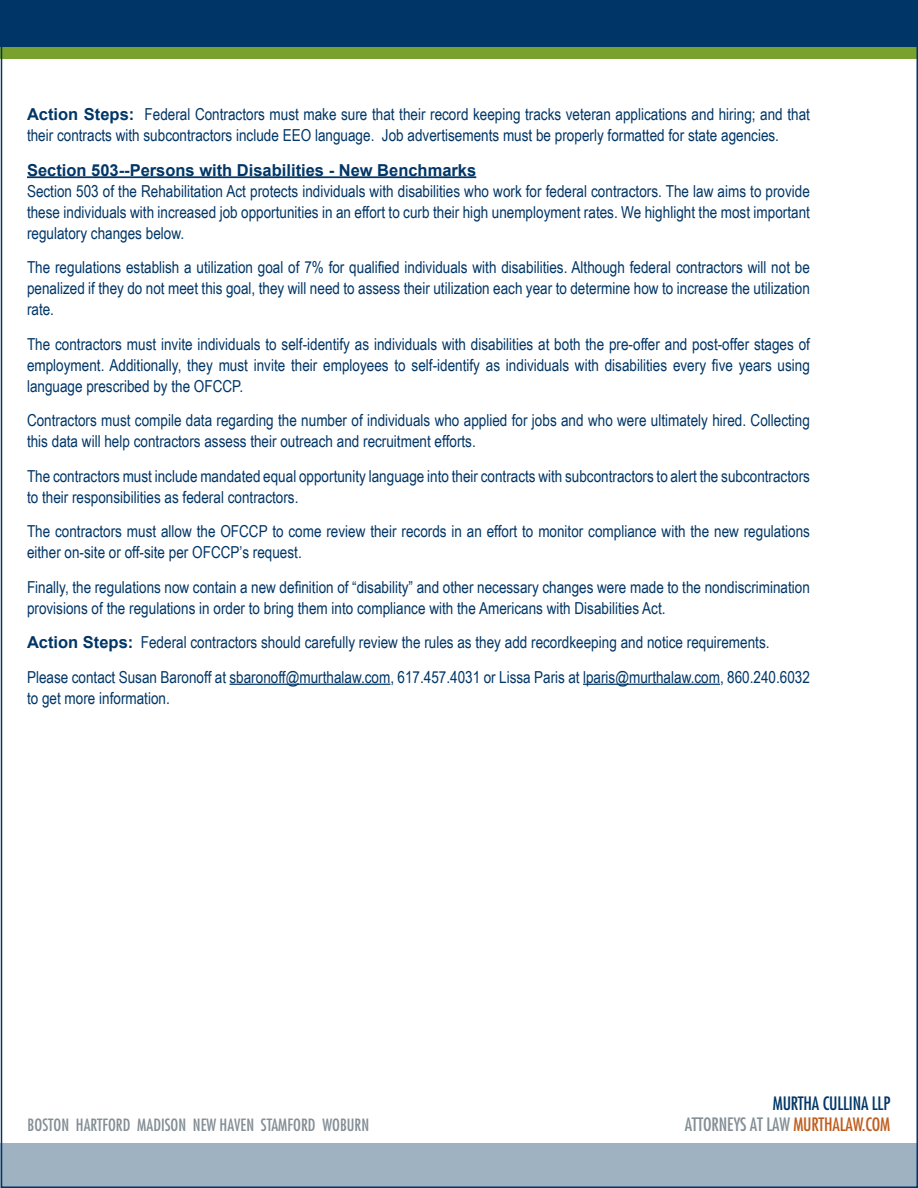
<style>
.page{position:relative;width:918px;height:1188px;background:#fff}
.page>*{position:absolute;margin:0;border:0;box-sizing:border-box;transform-origin:0 0}
.t1{font:500 condensed 18px "Futura LTCE";letter-spacing:-.01em;color:#838e95}
.t2{font:500 condensed 18px "Futura LTCE";letter-spacing:-.01em;color:#003667}
.Body_Copy{font:16.5px/21px "Arial Narrow";color:#003667}
.Body_Copy-2{font:700 16.5px "Arial";color:#003667}
.t3{font:500 condensed 16.5px "Futura LTCE";color:#838e95}
.s1{font-family:"Arial";font-weight:700}
.s2{color:#c05e1f}
</style>
<div class="page">
<div style="left:0;top:0;width:915px;height:47px;background:#003667"></div>
<div style="left:0;top:47px;width:918px;height:12px;background:#78a22d"></div>
<div style="left:0;top:1143px;width:918px;height:45px;background:#9fb2c2"></div>
<hr style="left:27px;top:176px;width:449px;height:2px;background:#003667">
<hr style="left:230px;top:684px;width:160px;height:1px;background:#003667">
<hr style="left:583px;top:684px;width:137px;height:1px;background:#003667">
<p class="Body_Copy" style="left:27px;top:103px;width:784px"><span class="s1">Action Steps:</span> Federal Contractors must make sure that their record keeping tracks veteran applications and hiring; and that their contracts with subcontractors include EEO language. Job advertisements must be properly formatted for state agencies.</p>
<p class="Body_Copy-2" style="left:27px;top:159px;width:451px">Section 503--Persons with Disabilities - New Benchmarks</p>
<p class="Body_Copy" style="left:27px;top:180px;width:784px;text-align:justify">Section 503 of the Rehabilitation Act protects individuals with disabilities who work for federal contractors. The law aims to provide these individuals with increased job opportunities in an effort to curb their high unemployment rates. We highlight the most important regulatory changes below.</p>
<p class="Body_Copy" style="left:27px;top:256px;width:784px;text-align:justify">The regulations establish a utilization goal of 7% for qualified individuals with disabilities. Although federal contractors will not be penalized if they do not meet this goal, they will need to assess their utilization each year to determine how to increase the utilization rate.</p>
<p class="Body_Copy" style="left:27px;top:333px;width:784px;text-align:justify">The contractors must invite individuals to self-identify as individuals with disabilities at both the pre-offer and post-offer stages of employment. Additionally, they must invite their employees to self-identify as individuals with disabilities every five years using language prescribed by the OFCCP.</p>
<p class="Body_Copy" style="left:27px;top:409px;width:784px">Contractors must compile data regarding the number of individuals who applied for jobs and who were ultimately hired. Collecting this data will help contractors assess their outreach and recruitment efforts.</p>
<p class="Body_Copy" style="left:27px;top:465px;width:784px">The contractors must include mandated equal opportunity language into their contracts with subcontractors to alert the subcontractors to their responsibilities as federal contractors.</p>
<p class="Body_Copy" style="left:27px;top:520px;width:784px">The contractors must allow the OFCCP to come review their records in an effort to monitor compliance with the new regulations either on-site or off-site per OFCCP’s request.</p>
<p class="Body_Copy" style="left:27px;top:576px;width:784px">Finally, the regulations now contain a new definition of “disability” and other necessary changes were made to the nondiscrimination provisions of the regulations in order to bring them into compliance with the Americans with Disabilities Act.</p>
<p class="Body_Copy" style="left:27px;top:631px;width:744px"><span class="s1">Action Steps:</span> Federal contractors should carefully review the rules as they add recordkeeping and notice requirements.</p>
<p class="Body_Copy" style="left:27px;top:666px;width:784px">Please contact Susan Baronoff at sbaronoff@murthalaw.com, 617.457.4031 or Lissa Paris at lparis@murthalaw.com, 860.240.6032 to get more information.</p>
<p class="t2" style="left:773px;top:1093px;width:119px">MURTHA CULLINA LLP</p>
<p class="t3" style="left:28px;top:1115px;width:343px">BOSTON HARTFORD MADISON NEW HAVEN STAMFORD WOBURN</p>
<p class="t1" style="left:685px;top:1114px;width:207px">ATTORNEYS AT LAW <span class="s2">MURTHALAW.COM</span></p>
</div>
